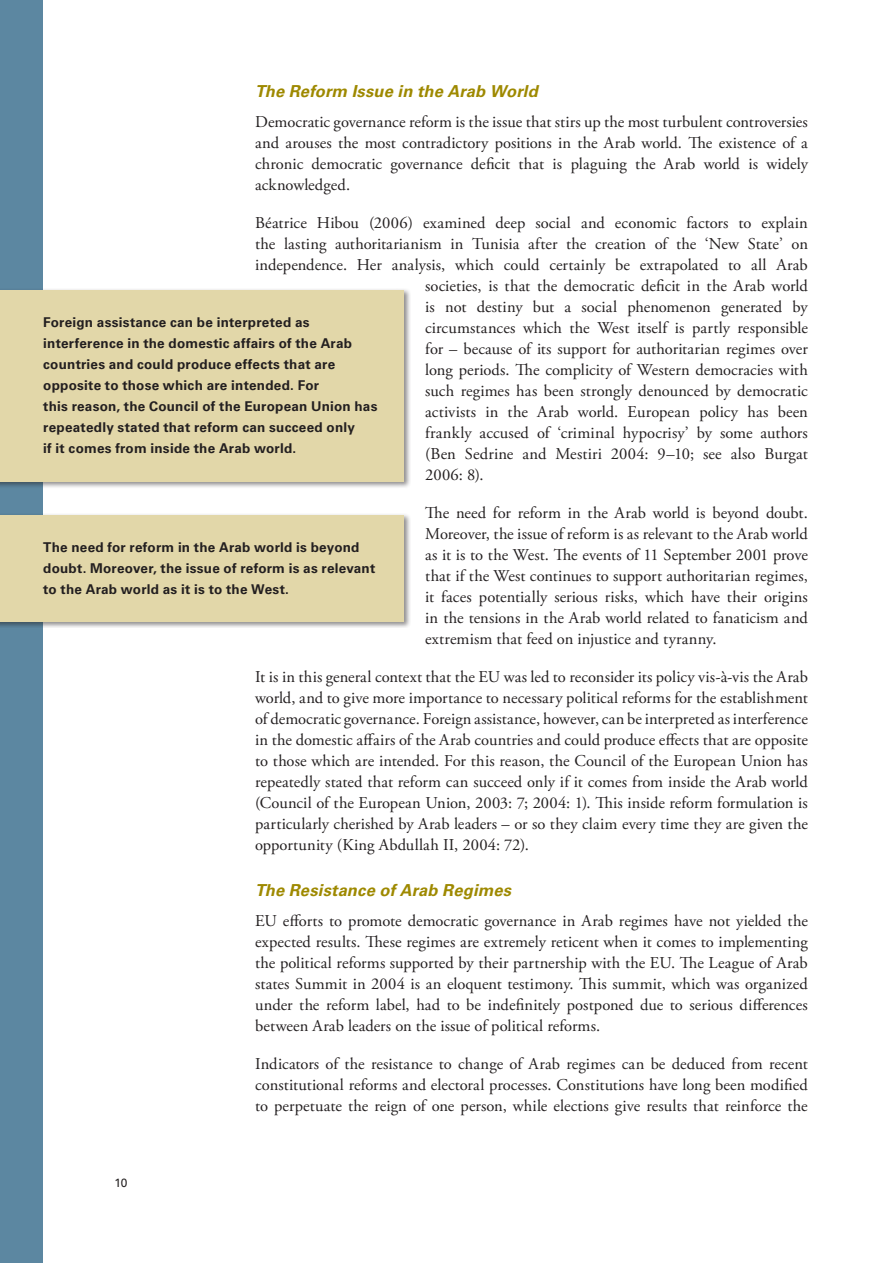
<style>
.page{position:relative;width:893px;height:1263px;background:#fff}
.page>*{position:absolute;margin:0;border:0;box-sizing:border-box;transform-origin:0 0}
.Brödtext{font:16.5px/21px "Adobe Garamond Pro";letter-spacing:.005em;color:#231f20;text-align:justify}
.Underunderrubrik{font:italic 700 16.5px "Univers LT Std";letter-spacing:.01em;color:#9e8900}
.t1{font:700 13.5px/21px "Univers LT Std";letter-spacing:.02em;color:#231f20}
.t2{font:12px "Univers LT Std";color:#231f20}
</style>
<div class="page">
<div style="left:0;top:0;width:43px;height:1263px;background:#5c87a1"></div>
<div style="left:0;top:288px;width:411px;height:201px;background:#231f20;opacity:.5"></div>
<div style="left:0;top:290px;width:404px;height:192px;background:#e2d7a9"></div>
<div style="left:0;top:513px;width:411px;height:115px;background:#231f20;opacity:.5"></div>
<div style="left:0;top:515px;width:404px;height:106px;background:#e2d7a9"></div>
<p class="Underunderrubrik" style="left:255px;top:82px;width:284px">The Reform Issue in the Arab World</p>
<p class="Brödtext" style="left:255px;top:111px;width:554px">Democratic governance reform is the issue that stirs up the most turbulent controversies and arouses the most contradictory positions in the Arab world. The existence of a chronic democratic governance deficit that is plaguing the Arab world is widely acknowledged.</p>
<p class="Brödtext" style="left:255px;top:212px;width:554px">Béatrice Hibou (2006) examined deep social and economic factors to explain</p>
<p class="Brödtext" style="left:255px;top:233px;width:554px">the lasting authoritarianism in Tunisia after the creation of the ‘New State’ on</p>
<p class="Brödtext" style="left:255px;top:254px;width:554px">independence. Her analysis, which could certainly be extrapolated to all Arab</p>
<p class="Brödtext" style="left:425px;top:275px;width:384px">societies, is that the democratic deficit in the Arab world</p>
<p class="Brödtext" style="left:425px;top:296px;width:384px">is not destiny but a social phenomenon generated by</p>
<p class="Brödtext" style="left:425px;top:317px;width:384px">circumstances which the West itself is partly responsible</p>
<p class="Brödtext" style="left:425px;top:338px;width:384px">for – because of its support for authoritarian regimes over</p>
<p class="Brödtext" style="left:425px;top:359px;width:384px">long periods. The complicity of Western democracies with</p>
<p class="Brödtext" style="left:425px;top:380px;width:384px">such regimes has been strongly denounced by democratic</p>
<p class="Brödtext" style="left:425px;top:401px;width:384px">activists in the Arab world. European policy has been</p>
<p class="Brödtext" style="left:425px;top:422px;width:384px">frankly accused of ‘criminal hypocrisy’ by some authors</p>
<p class="Brödtext" style="left:425px;top:443px;width:384px">(Ben Sedrine and Mestiri 2004: 9–10; see also Burgat</p>
<p class="Brödtext" style="left:425px;top:464px;width:60px">2006: 8).</p>
<p class="Brödtext" style="left:425px;top:502px;width:384px">The need for reform in the Arab world is beyond doubt.<br>Moreover, the issue of reform is as relevant to the Arab world as it is to the West. The events of 11 September 2001 prove that if the West continues to support authoritarian regimes, it faces potentially serious risks, which have their origins in the tensions in the Arab world related to fanaticism and extremism that feed on injustice and tyranny.</p>
<p class="Brödtext" style="left:255px;top:666px;width:554px">It is in this general context that the EU was led to reconsider its policy vis-à-vis the Arab world, and to give more importance to necessary political reforms for the establishment of democratic governance. Foreign assistance, however, can be interpreted as interference in the domestic affairs of the Arab countries and could produce effects that are opposite to those which are intended. For this reason, the Council of the European Union has repeatedly stated that reform can succeed only if it comes from inside the Arab world (Council of the European Union, 2003: 7; 2004: 1). This inside reform formulation is particularly cherished by Arab leaders – or so they claim every time they are given the opportunity (King Abdullah II, 2004: 72).</p>
<p class="Underunderrubrik" style="left:255px;top:881px;width:257px">The Resistance of Arab Regimes</p>
<p class="Brödtext" style="left:255px;top:910px;width:554px">EU efforts to promote democratic governance in Arab regimes have not yielded the expected results. These regimes are extremely reticent when it comes to implementing the political reforms supported by their partnership with the EU. The League of Arab states Summit in 2004 is an eloquent testimony. This summit, which was organized under the reform label, had to be indefinitely postponed due to serious differences between Arab leaders on the issue of political reforms.</p>
<p class="Brödtext" style="left:255px;top:1053px;width:554px">Indicators of the resistance to change of Arab regimes can be deduced from recent constitutional reforms and electoral processes. Constitutions have long been modified to perpetuate the reign of one person, while elections give results that reinforce the</p>
<p class="t1" style="left:43px;top:311px;width:336px">Foreign assistance can be interpreted as interference in the domestic affairs of the Arab countries and could produce effects that are opposite to those which are intended. For<br>this reason, the Council of the European Union has repeatedly stated that reform can succeed only<br>if it comes from inside the Arab world.</p>
<p class="t1" style="left:43px;top:536px;width:334px">The need for reform in the Arab world is beyond doubt. Moreover, the issue of reform is as relevant to the Arab world as it is to the West.</p>
<p class="t2" style="left:115px;top:1175px;width:15px">10</p>
</div>
